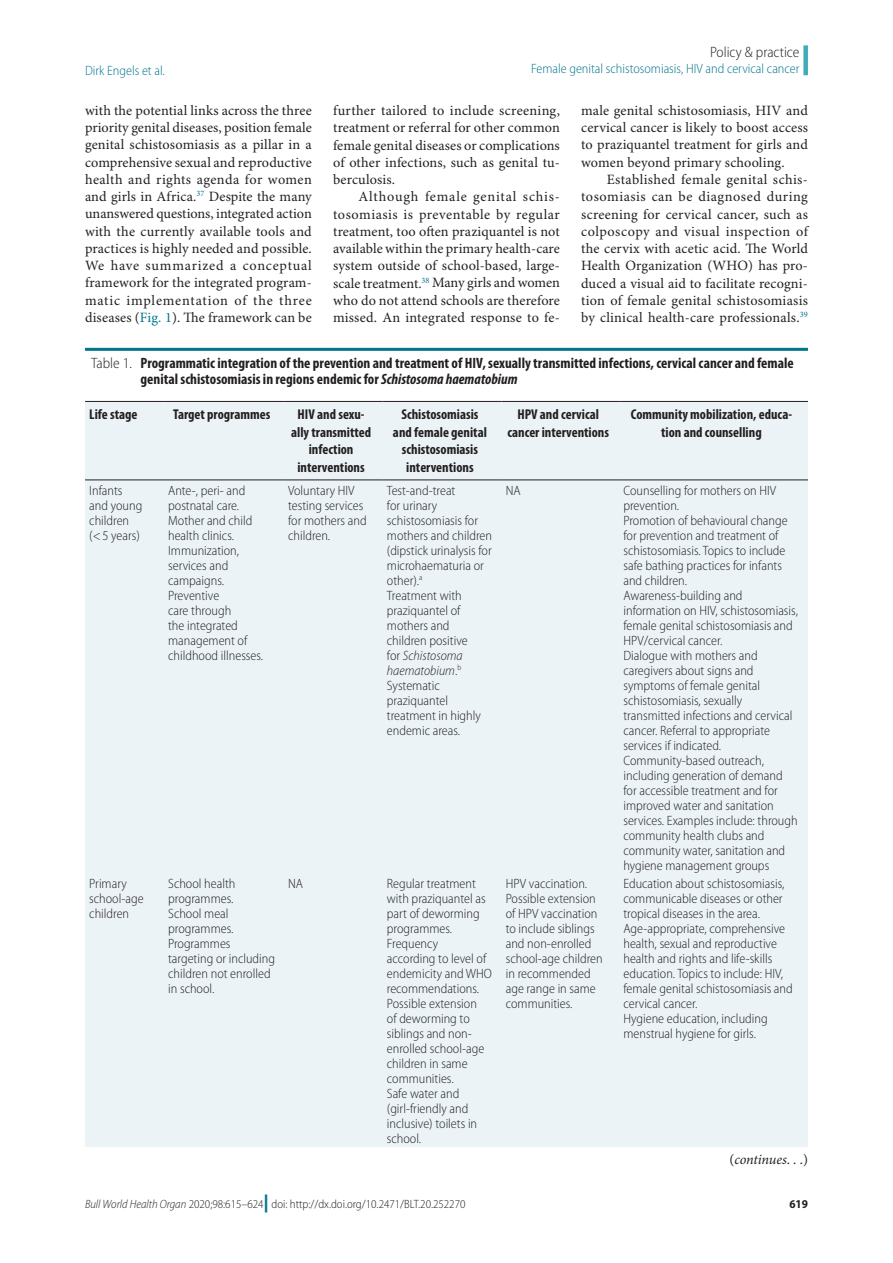
<style>
.page{position:relative;width:893px;height:1263px;background:#fff}
.page>*{position:absolute;margin:0;border:0;box-sizing:border-box;transform-origin:0 0}
.t1{font:700 condensed 15px/16.5px "Myriad Pro";color:#231f20}
.t2{font:300 semi-condensed 15px "Myriad Pro";color:#231f20}
.t3{font:14.25px/17.2px "Minion Pro";letter-spacing:.01em;color:#231f20;text-align:justify}
.t4{font:700 condensed 14.25px/17.9px "Myriad Pro";color:#231f20;text-align:center}
.t5{font:italic 14.25px "Minion Pro";letter-spacing:-.01em;color:#231f20}
.t6{font:300 semi-condensed 13.5px/15px "Myriad Pro";color:#231f20}
.t7{font:300 semi-condensed 13.5px "Myriad Pro";color:#00758d}
.t8{font:300 semi-condensed 12px "Myriad Pro";color:#231f20}
.t9{font:700 semi-condensed 12px "Myriad Pro";color:#231f20}
.s1{color:#00758d}
.s2{font-weight:300;font-stretch:semi-condensed}
.s3{font-style:italic}
.s4{font-style:normal}
.s5{font-weight:900;font-stretch:normal;font-size:18px;color:#00758d}
</style>
<div class="page">
<div style="left:803px;top:45px;width:5px;height:30px;background:#3eacb9"></div>
<hr style="left:85px;top:348px;width:723px;height:3px;background:#00758d">
<div style="left:85px;top:402px;width:723px;height:745px;background:#ebf3f6"></div>
<hr style="left:85px;top:401px;width:79px;height:1px;background:#231f20">
<hr style="left:164px;top:401px;width:120px;height:1px;background:#231f20">
<hr style="left:284px;top:401px;width:99px;height:1px;background:#231f20">
<hr style="left:383px;top:401px;width:118px;height:1px;background:#231f20">
<hr style="left:501px;top:401px;width:118px;height:1px;background:#231f20">
<hr style="left:619px;top:401px;width:189px;height:1px;background:#231f20">
<hr style="left:85px;top:479px;width:79px;height:1px;background:#231f20">
<hr style="left:164px;top:479px;width:120px;height:1px;background:#231f20">
<hr style="left:284px;top:479px;width:99px;height:1px;background:#231f20">
<hr style="left:383px;top:479px;width:118px;height:1px;background:#231f20">
<hr style="left:501px;top:479px;width:118px;height:1px;background:#231f20">
<hr style="left:619px;top:479px;width:189px;height:1px;background:#231f20">
<p class="t2" style="left:710px;top:44px;width:91px">Policy &amp; practice</p>
<p class="t7" style="left:85px;top:63px;width:81px">Dirk Engels et al.</p>
<p class="t7" style="left:531px;top:61px;width:270px">Female genital schistosomiasis, HIV and cervical cancer</p>
<p class="t3" style="left:85px;top:102px;width:228px">with the potential links across the three priority genital diseases, position female genital schistosomiasis as a pillar in a comprehensive sexual and reproductive health and rights agenda for women and girls in Africa.<sup>37</sup> Despite the many unanswered questions, integrated action with the currently available tools and practices is highly needed and possible.<br>We have summarized a conceptual framework for the integrated program&shy;matic implementation of the three diseases (<span class="s1">Fig. 1</span>). The framework can be</p>
<p class="t3" style="left:333px;top:102px;width:228px">further tailored to include screening, treatment or referral for other common female genital diseases or complications of other infections, such as genital tu&shy;berculosis.</p>
<p class="t3" style="left:581px;top:102px;width:228px">male genital schistosomiasis, HIV and cervical cancer is likely to boost access to praziquantel treatment for girls and women beyond primary schooling.</p>
<p class="t3" style="left:581px;top:171px;width:228px;text-indent:26px">Established female genital schis&shy;tosomiasis can be diagnosed during screening for cervical cancer, such as colposcopy and visual inspection of the cervix with acetic acid. The World Health Organization (WHO) has pro&shy;duced a visual aid to facilitate recogni&shy;tion of female genital schistosomiasis by clinical health-care professionals.<sup>39</sup></p>
<p class="t1" style="left:141px;top:355px;width:655px;text-indent:-50px"><span class="s2">Table 1.</span> Programmatic integration of the prevention and treatment of HIV, sexually transmitted infections, cervical cancer and female genital schistosomiasis in regions endemic for <span class="s3">Schistosoma haematobium</span></p>
<p class="t4" style="left:89px;top:405px;width:50px">Life stage</p>
<p class="t4" style="left:173px;top:405px;width:99px">Target programmes</p>
<p class="t4" style="left:291px;top:405px;width:82px">HIV and sexu&shy;ally transmitted infection interventions</p>
<p class="t4" style="left:393px;top:405px;width:95px">Schistosomiasis and female genital schistosomiasis interventions</p>
<p class="t4" style="left:507px;top:405px;width:103px">HPV and cervical cancer interventions</p>
<p class="t4" style="left:631px;top:405px;width:163px">Community mobilization, educa&shy;tion and counselling</p>
<p class="t6" style="left:89px;top:483px;width:55px">Infants and young children (&lt;5 years)</p>
<p class="t6" style="left:168px;top:483px;width:97px">Ante-, peri- and postnatal care.<br>Mother and child health clinics.<br>Immunization, services and campaigns.<br>Preventive<br>care through<br>the integrated management of childhood illnesses.</p>
<p class="t6" style="left:288px;top:483px;width:80px">Voluntary HIV testing services for mothers and children.</p>
<p class="t6" style="left:387px;top:483px;width:107px">Test-and-treat<br>for urinary schistosomiasis for mothers and children (dipstick urinalysis for microhaematuria or other).<sup>a<br></sup>Treatment with praziquantel of mothers and children positive<br>for <span class="s3">Schistosoma haematobium</span>.<sup>b<br></sup>Systematic praziquantel treatment in highly endemic areas.</p>
<p class="t6" style="left:506px;top:483px;width:17px">NA</p>
<p class="t6" style="left:623px;top:483px;width:176px">Counselling for mothers on HIV prevention.<br>Promotion of behavioural change for prevention and treatment of schistosomiasis. Topics to include safe bathing practices for infants and children.<br>Awareness-building and information on HIV, schistosomiasis, female genital schistosomiasis and<br>HPV/cervical cancer.<br>Dialogue with mothers and caregivers about signs and symptoms of female genital schistosomiasis, sexually transmitted infections and cervical cancer. Referral to appropriate services if indicated.<br>Community-based outreach, including generation of demand for accessible treatment and for improved water and sanitation services. Examples include: through community health clubs and community water, sanitation and hygiene management groups</p>
<p class="t6" style="left:89px;top:876px;width:56px">Primary school-age children</p>
<p class="t6" style="left:168px;top:876px;width:108px">School health programmes.<br>School meal programmes.<br>Programmes targeting or including children not enrolled in school.</p>
<p class="t6" style="left:288px;top:876px;width:17px">NA</p>
<p class="t6" style="left:387px;top:876px;width:106px">Regular treatment with praziquantel as part of deworming programmes.<br>Frequency<br>according to level of endemicity and WHO recommendations.<br>Possible extension<br>of deworming to siblings and non&shy;enrolled school-age children in same communities.<br>Safe water and (girl-friendly and inclusive) toilets in school.</p>
<p class="t6" style="left:506px;top:876px;width:98px">HPV vaccination.<br>Possible extension of HPV vaccination to include siblings and non-enrolled school-age children in recommended age range in same communities.</p>
<p class="t6" style="left:623px;top:876px;width:171px">Education about schistosomiasis, communicable diseases or other tropical diseases in the area.<br>Age-appropriate, comprehensive health, sexual and reproductive health and rights and life-skills education. Topics to include: HIV, female genital schistosomiasis and cervical cancer.<br>Hygiene education, including menstrual hygiene for girls.</p>
<p class="t5" style="left:729px;top:1151px;width:80px"><span class="s4">(</span>continues<span class="s4">. . .)</span></p>
<p class="t3" style="left:333px;top:189px;width:228px;text-indent:26px">Although female genital schis&shy;tosomiasis is preventable by regular treatment, too often praziquantel is not available within the primary health-care system outside of school-based, large&shy;scale treatment.<sup>38</sup> Many girls and women who do not attend schools are therefore missed. An integrated response to fe-</p>
<p class="t8" style="left:85px;top:1198px;width:382px"><span class="s3">Bull World Health Organ</span> 2020;98:615–624<span class="s5">|</span> doi: http://dx.doi.org/10.2471/BLT.20.252270</p>
<p class="t9" style="left:789px;top:1197px;width:20px">619</p>
</div>
